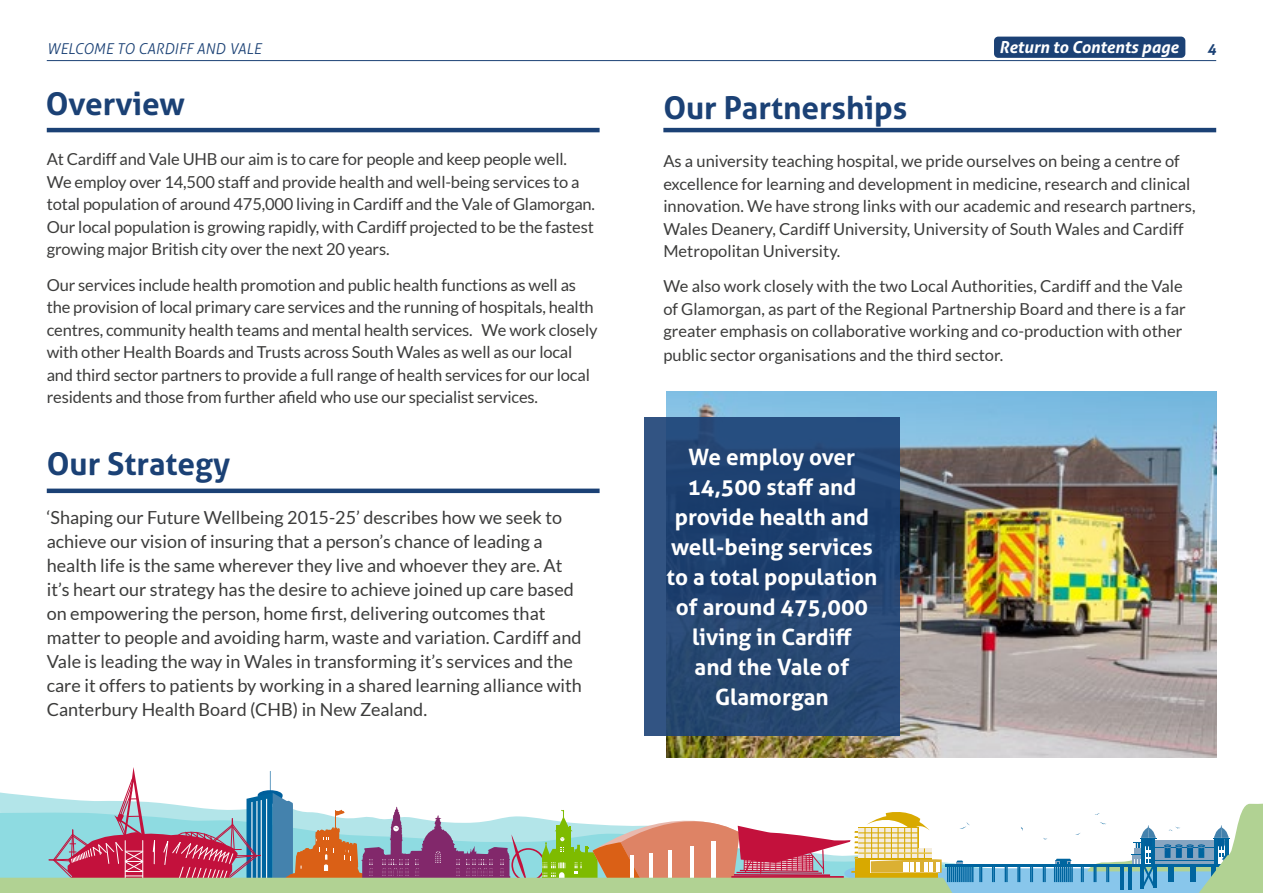
<style>
.page{position:relative;width:1263px;height:893px;background:#fff}
.page>*{position:absolute;margin:0;border:0;box-sizing:border-box;transform-origin:0 0}
.t1{font:700 31.5px "Aller";color:#1b4175}
.t2{font:700 22.5px/30px "Aller";color:#fff;text-align:center}
.t3{font:18px/24px "Lato";color:#3c3c3b}
.t4{font:16.5px/22.5px "Lato";letter-spacing:-.01em;color:#3c3c3b}
.t5{font:italic 700 16.5px "Aller";color:#fff}
.t6{font:italic 300 15px "Aller";color:#1b4175}
.t7{font:italic 700 15px "Aller";color:#1b4175}
</style>
<div class="page">
<svg style="left:0;top:767px;width:1263px;height:126px"></svg>
<hr style="left:47px;top:60px;width:1169px;height:1px;background:#1b4175">
<img style="left:667px;top:391px;width:549px;height:366px">
<svg style="left:644px;top:417px;width:255px;height:319px;fill:#254571"></svg>
<hr style="left:47px;top:128px;width:553px;height:4px;background:#1b4175">
<hr style="left:663px;top:128px;width:553px;height:4px;background:#1b4175">
<hr style="left:47px;top:489px;width:553px;height:4px;background:#1b4175">
<div style="left:994px;top:37px;width:191px;height:21px;background:#1b4175;border-radius:4px"></div>
<p class="t5" style="left:999px;top:37px;width:181px">Return to Contents page</p>
<p class="t6" style="left:47px;top:39px;width:216px">WELCOME TO CARDIFF AND VALE</p>
<p class="t7" style="left:1207px;top:39px;width:10px">4</p>
<h1 class="t1" style="left:46px;top:84px;width:141px">Overview</h1>
<p class="t4" style="left:47px;top:148px;width:550px">At Cardiff and Vale UHB our aim is to care for people and keep people well.<br>We employ over 14,500 staff and provide health and well-being services to a total population of around 475,000 living in Cardiff and the Vale of Glamorgan.<br>Our local population is growing rapidly, with Cardiff projected to be the fastest growing major British city over the next 20 years.</p>
<p class="t4" style="left:47px;top:273px;width:552px">Our services include health promotion and public health functions as well as the provision of local primary care services and the running of hospitals, health centres, community health teams and mental health services. We work closely with other Health Boards and Trusts across South Wales as well as our local and third sector partners to provide a full range of health services for our local residents and those from further afield who use our specialist services.</p>
<h1 class="t1" style="left:47px;top:444px;width:185px">Our Strategy</h1>
<p class="t3" style="left:47px;top:506px;width:536px">‘Shaping our Future Wellbeing 2015-25’ describes how we seek to achieve our vision of insuring that a person’s chance of leading a health life is the same wherever they live and whoever they are. At it’s heart our strategy has the desire to achieve joined up care based on empowering the person, home first, delivering outcomes that matter to people and avoiding harm, waste and variation. Cardiff and Vale is leading the way in Wales in transforming it’s services and the care it offers to patients by working in a shared learning alliance with Canterbury Health Board (CHB) in New Zealand.</p>
<h1 class="t1" style="left:663px;top:88px;width:245px">Our Partnerships</h1>
<p class="t4" style="left:663px;top:150px;width:534px">As a university teaching hospital, we pride ourselves on being a centre of excellence for learning and development in medicine, research and clinical innovation. We have strong links with our academic and research partners, Wales Deanery, Cardiff University, University of South Wales and Cardiff Metropolitan University.</p>
<p class="t4" style="left:663px;top:275px;width:524px">We also work closely with the two Local Authorities, Cardiff and the Vale of Glamorgan, as part of the Regional Partnership Board and there is a far greater emphasis on collaborative working and co-production with other</p>
<p class="t4" style="left:663px;top:344px;width:341px">public sector organisations and the third sector.</p>
<h2 class="t2" style="left:666px;top:442px;width:212px">We employ over<br>14,500 staff and provide health and well-being services to a total population of around 475,000 living in Cardiff<br>and the Vale of<br>Glamorgan</h2>
</div>
